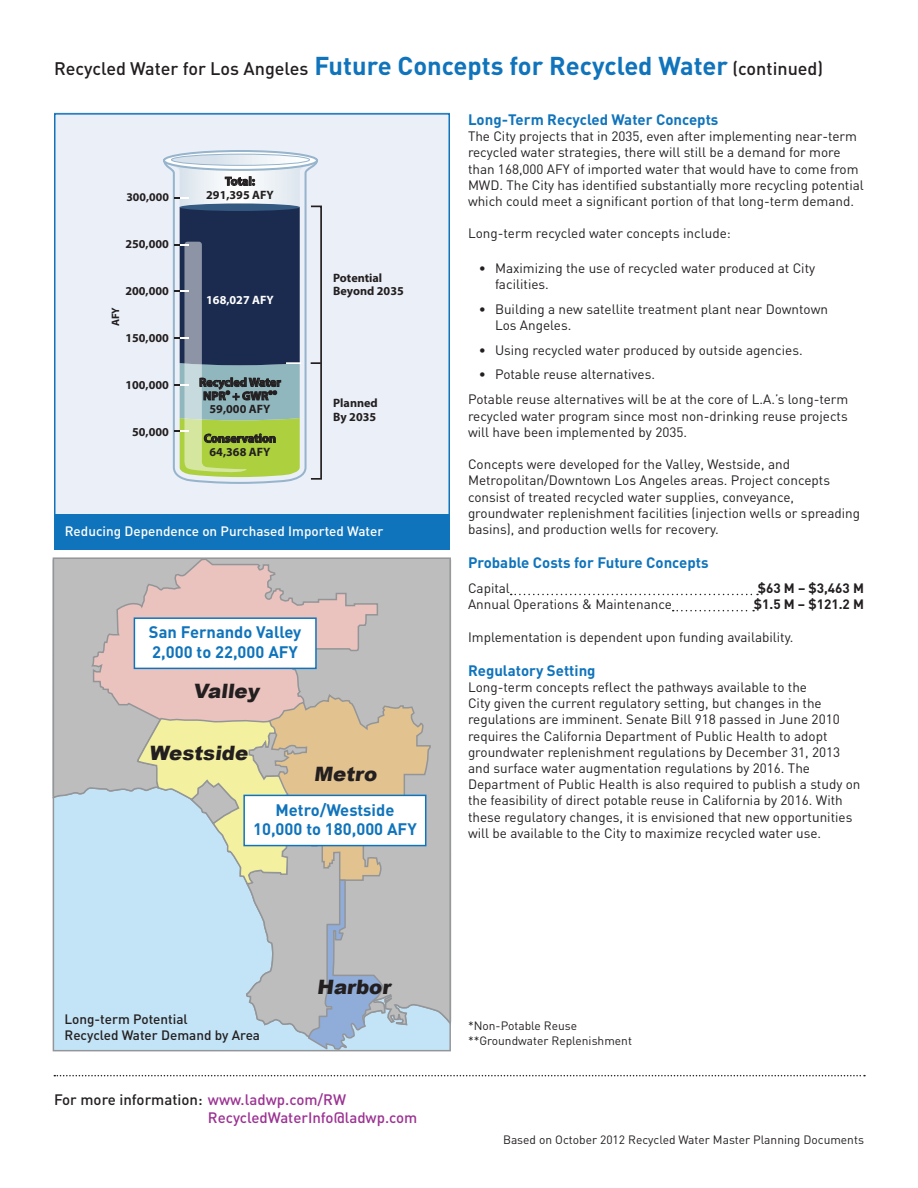
<style>
.page{position:relative;width:918px;height:1188px;background:#fff}
.page>*{position:absolute;margin:0;border:0;box-sizing:border-box;transform-origin:0 0}
.t1{font:900 19.8px "Arial";color:#231f20}
.t2{font:500 18px "DIN";color:#231f20}
.t3{font:700 16.5px/19.8px "DIN";color:#1074bc}
.t4{font:700 15px "DIN";color:#1074bc}
.t5{font:500 15px/18px "DIN";color:#9c3293}
.t6{font:13.5px/16.2px "DIN";color:#231f20}
.t7{font:500 13.5px/16.2px "DIN";color:#231f20}
.t8{font:500 13.5px "DIN";color:#fff}
.t9{font:700 13.5px "DIN";color:#231f20}
.t10{font:700 12.15px/13.5px "Myriad Pro";color:#231f20;text-align:center}
.t11{font:700 12.15px "Myriad Pro";color:#fff}
.t12{font:12px/14.4px "DIN";color:#231f20}
.t13{font:700 11.85px "Myriad Pro";color:#231f20}
.t14{font:700 10.8px "Myriad Pro";color:#231f20}
.s1{font-weight:700;font-size:25.5px;color:#1074bc}
.s2{color:#231f20}
</style>
<div class="page">
<svg style="left:54px;top:1075px;width:811px;height:1px"></svg>
<svg style="left:52px;top:557px;width:400px;height:484px;background:#becbd3"></svg>
<svg style="left:90px;top:558px;width:289px;height:172px;background:#d0bdbb"></svg>
<svg style="left:137px;top:693px;width:295px;height:358px;background:#c7cdc6"></svg>
<div style="left:54px;top:112px;width:396px;height:432px;background:#ebeff8"></div>
<svg style="left:163px;top:157px;width:138px;height:327px"></svg>
<div style="left:310px;top:206px;width:12px;height:274px;border:2px solid #231f20"></div>
<svg style="left:164px;top:151px;width:153px;height:19px"></svg>
<div style="left:163px;top:150px;width:155px;height:21px;border:2px solid #96b4cb;border-radius:50%"></div>
<svg style="left:166px;top:154px;width:155px;height:323px"></svg>
<svg style="left:511px;top:594px;width:247px;height:1px"></svg>
<svg style="left:673px;top:610px;width:81px;height:1px"></svg>
<div style="left:134px;top:618px;width:182px;height:50px;background:#fff"></div>
<div style="left:134px;top:617px;width:183px;height:52px;border:2px solid #1074bc"></div>
<div style="left:244px;top:795px;width:182px;height:51px;background:#fff"></div>
<div style="left:243px;top:795px;width:183px;height:51px;border:2px solid #1074bc"></div>
<div style="left:54px;top:514px;width:396px;height:35px;background:#1074bc"></div>
<div style="left:54px;top:113px;width:396px;height:436px;border:2px solid #1074bc"></div>
<h2 class="t2" style="left:54px;top:57px;width:771px">Recycled Water for Los Angeles <span class="s1">Future Concepts for Recycled Water</span> (continued)</h2>
<p class="t13" style="left:126px;top:189px;width:44px">300,000</p>
<p class="t10" style="left:125px;top:237px;width:45px">250,000</p>
<p class="t10" style="left:125px;top:284px;width:45px">200,000</p>
<p class="t10" style="left:125px;top:331px;width:45px">150,000</p>
<p class="t10" style="left:125px;top:378px;width:45px">100,000</p>
<p class="t10" style="left:132px;top:425px;width:38px">50,000</p>
<p class="t14" style="left:109px;top:326px;width:21px;rotate:-90deg">AFY</p>
<p class="t10" style="left:206px;top:174px;width:69px">Total:<br>291,395 AFY</p>
<p class="t11" style="left:206px;top:292px;width:69px">168,027 AFY</p>
<p class="t10" style="left:199px;top:375px;width:83px">Recycled Water<br>NPR<sup>*</sup> + GWR<sup>**<br></sup>59,000 AFY</p>
<p class="t10" style="left:204px;top:431px;width:74px">Conservation<br>64,368 AFY</p>
<p class="t10" style="left:333px;top:271px;width:72px;text-align:left">Potential<br>Beyond 2035</p>
<p class="t10" style="left:333px;top:396px;width:46px;text-align:left">Planned<br>By 2035</p>
<p class="t8" style="left:65px;top:523px;width:320px">Reducing Dependence on Purchased Imported Water</p>
<p class="t3" style="left:149px;top:622px;width:154px">San Fernando Valley<br>2,000 to 22,000 AFY</p>
<h1 class="t1" style="left:193px;top:680px;width:68px">Valley</h1>
<h1 class="t1" style="left:149px;top:742px;width:103px">Westside</h1>
<h1 class="t1" style="left:314px;top:763px;width:67px">Metro</h1>
<p class="t3" style="left:253px;top:799px;width:165px;text-align:center">Metro/Westside<br>10,000 to 180,000 AFY</p>
<p class="t4" style="left:468px;top:110px;width:252px">Long-Term Recycled Water Concepts</p>
<p class="t6" style="left:468px;top:128px;width:397px">The City projects that in 2035, even after implementing near-term recycled water strategies, there will still be a demand for more than 168,000 AFY of imported water that would have to come from MWD. The City has identified substantially more recycling potential which could meet a significant portion of that long-term demand.</p>
<p class="t6" style="left:468px;top:225px;width:264px">Long-term recycled water concepts include:</p>
<p class="t6" style="left:495px;top:259px;width:322px;text-indent:-16px">• Maximizing the use of recycled water produced at City facilities.</p>
<p class="t6" style="left:495px;top:300px;width:335px;text-indent:-16px">• Building a new satellite treatment plant near Downtown<br>Los Angeles.</p>
<p class="t6" style="left:479px;top:341px;width:325px">• Using recycled water produced by outside agencies.</p>
<p class="t6" style="left:468px;top:362px;width:382px;line-height:24.9px;text-indent:11px">• Potable reuse alternatives.<br>Potable reuse alternatives will be at the core of L.A.’s long-term</p>
<p class="t6" style="left:468px;top:407px;width:381px">recycled water program since most non-drinking reuse projects will have been implemented by 2035.</p>
<p class="t6" style="left:468px;top:456px;width:394px">Concepts were developed for the Valley, Westside, and Metropolitan/Downtown Los Angeles areas. Project concepts consist of treated recycled water supplies, conveyance, groundwater replenishment facilities (injection wells or spreading basins), and production wells for recovery.</p>
<p class="t4" style="left:468px;top:553px;width:242px">Probable Costs for Future Concepts</p>
<p class="t6" style="left:468px;top:580px;width:43px">Capital</p>
<p class="t9" style="left:758px;top:579px;width:108px">$63 M – $3,463 M</p>
<p class="t6" style="left:468px;top:596px;width:205px">Annual Operations &amp; Maintenance</p>
<p class="t9" style="left:754px;top:595px;width:112px">$1.5 M – $121.2 M</p>
<p class="t6" style="left:468px;top:628px;width:327px">Implementation is dependent upon funding availability.</p>
<p class="t4" style="left:468px;top:661px;width:129px">Regulatory Setting</p>
<p class="t6" style="left:468px;top:679px;width:394px">Long-term concepts reflect the pathways available to the<br>City given the current regulatory setting, but changes in the regulations are imminent. Senate Bill 918 passed in June 2010 requires the California Department of Public Health to adopt groundwater replenishment regulations by December 31, 2013 and surface water augmentation regulations by 2016. The Department of Public Health is also required to publish a study on the feasibility of direct potable reuse in California by 2016. With these regulatory changes, it is envisioned that new opportunities will be available to the City to maximize recycled water use.</p>
<p class="t7" style="left:65px;top:1011px;width:197px">Long-term Potential<br>Recycled Water Demand by Area</p>
<h1 class="t1" style="left:317px;top:976px;width:78px">Harbor</h1>
<p class="t5" style="left:208px;top:1090px;width:211px;text-indent:-154px"><span class="s2">For more information:</span> www.ladwp.com/RW<br>RecycledWaterInfo@ladwp.com</p>
<p class="t12" style="left:468px;top:1019px;width:166px">*Non-Potable Reuse **Groundwater Replenishment</p>
<p class="t12" style="left:503px;top:1132px;width:363px">Based on October 2012 Recycled Water Master Planning Documents</p>
</div>
